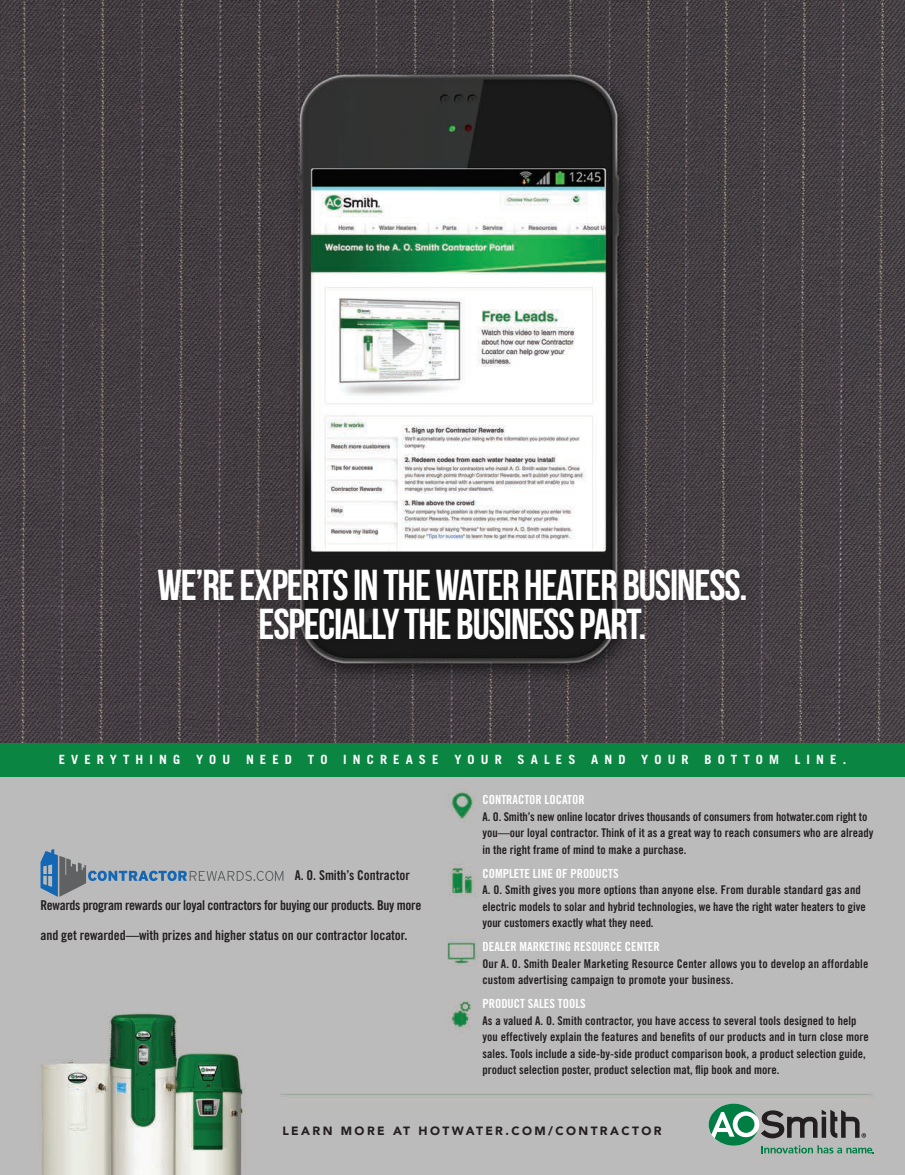
<style>
.page{position:relative;width:905px;height:1175px;background:#fff}
.page>*{position:absolute;margin:0;border:0;box-sizing:border-box;transform-origin:0 0}
.t1{font:43.2px "Bebas Neue";letter-spacing:-.025em;color:#fff}
.t2{font:13.5px "Trade Gothic LT Std Bd Cn 20";letter-spacing:-.005em;color:#231f20}
.t3{font:13.5px "Trade Gothic LT Std Bd Cn 20";letter-spacing:-.025em;color:#231f20}
.t4{font:700 12.75px "Trade Gothic LT Std";letter-spacing:.48em;color:#fff}
.t5{font:12.6px "Trade Gothic LT Std Bd Cn 20";color:#fff}
.t6{font:12px/16.5px "Trade Gothic LT Std Bd Cn 20";color:#231f20}
.t7{font:900 12px "Avenir";letter-spacing:.2em;color:#231f20}
</style>
<div class="page">
<img style="left:0;top:0;width:904px;height:1174px">
<div style="left:0;top:742px;width:904px;height:34px;background:#0b8642"></div>
<svg style="left:40px;top:849px;width:243px;height:48px;background:#a3abb2"></svg>
<div style="left:145px;top:559px;width:618px;height:102px;background:#040503;opacity:.28"></div>
<svg style="left:708px;top:1103px;width:166px;height:50px;background:#8b9f95"></svg>
<p class="t1" style="left:157px;top:562px;width:591px">WE’RE EXPERTS IN THE WATER HEATER BUSINESS.</p>
<p class="t1" style="left:258px;top:601px;width:389px">ESPECIALLY THE BUSINESS PART.</p>
<p class="t4" style="left:59px;top:752px;width:789px">EVERYTHING YOU NEED TO INCREASE YOUR SALES AND YOUR BOTTOM LINE.</p>
<p class="t2" style="left:295px;top:866px;width:117px">A. O. Smith’s Contractor</p>
<p class="t3" style="left:40px;top:896px;width:382px">Rewards program rewards our loyal contractors for buying our products. Buy more</p>
<p class="t2" style="left:40px;top:926px;width:368px">and get rewarded—with prizes and higher status on our contractor locator.</p>
<p class="t5" style="left:482px;top:792px;width:104px">CONTRACTOR LOCATOR</p>
<p class="t6" style="left:482px;top:808px;width:392px">A. O. Smith’s new online locator drives thousands of consumers from hotwater.com right to you—our loyal contractor. Think of it as a great way to reach consumers who are already in the right frame of mind to make a purchase.</p>
<p class="t5" style="left:482px;top:865px;width:138px">COMPLETE LINE OF PRODUCTS</p>
<p class="t6" style="left:482px;top:881px;width:385px">A. O. Smith gives you more options than anyone else. From durable standard gas and electric models to solar and hybrid technologies, we have the right water heaters to give your customers exactly what they need.</p>
<p class="t5" style="left:482px;top:939px;width:179px">DEALER MARKETING RESOURCE CENTER</p>
<p class="t6" style="left:482px;top:955px;width:387px">Our A. O. Smith Dealer Marketing Resource Center allows you to develop an affordable custom advertising campaign to promote your business.</p>
<p class="t5" style="left:482px;top:996px;width:105px">PRODUCT SALES TOOLS</p>
<p class="t6" style="left:482px;top:1012px;width:388px">As a valued A. O. Smith contractor, you have access to several tools designed to help you effectively explain the features and benefits of our products and in turn close more sales. Tools include a side-by-side product comparison book, a product selection guide, product selection poster, product selection mat, flip book and more.</p>
<p class="t7" style="left:282px;top:1120px;width:380px">LEARN MORE AT HOTWATER.COM/CONTRACTOR</p>
</div>
